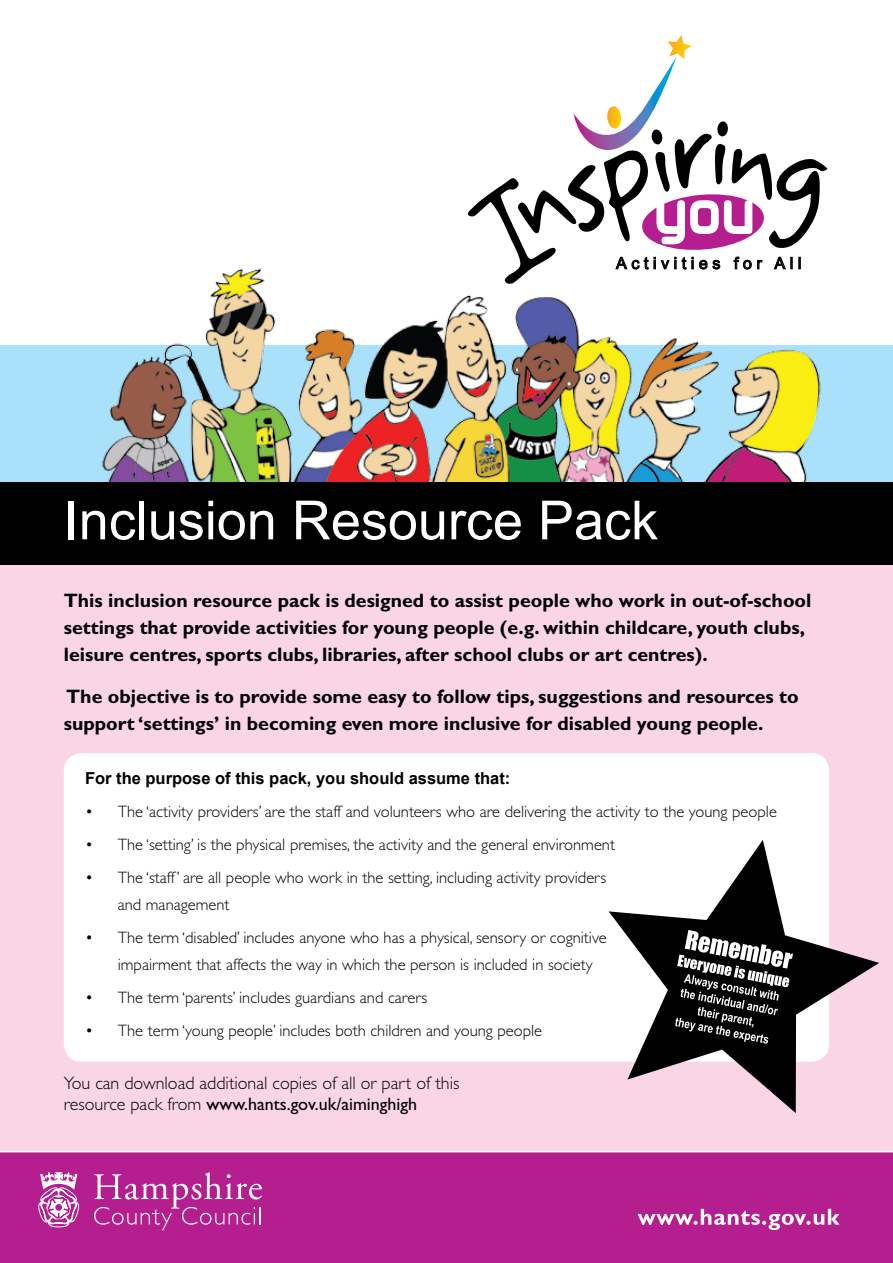
<style>
.page{position:relative;width:893px;height:1263px;background:#fff}
.page>*{position:absolute;margin:0;border:0;box-sizing:border-box;transform-origin:0 0}
.t1{font:54px "Arial";color:#fff}
.t2{font:700 19.5px/27px "Gill Sans";color:#000}
.t3{font:300 18px/21.6px "Gill Sans";color:#000}
.t4{font:300 16.5px/27px "Gill Sans";color:#000}
.t5{font:700 16.5px "Arial";color:#000}
.t6{font:16.2px "Arial";letter-spacing:.28em;color:#000}
.s1{font-weight:400}
</style>
<div class="page">
<div style="left:0;top:548px;width:893px;height:631px;background:#fad5e5"></div>
<div style="left:0;top:345px;width:893px;height:150px;background:#aae1fa"></div>
<img style="left:102px;top:268px;width:719px;height:213px">
<div style="left:0;top:481px;width:893px;height:83px;background:#000"></div>
<svg style="left:466px;top:35px;width:361px;height:249px"></svg>
<div style="left:0;top:1151px;width:893px;height:112px;background:#b41e8e"></div>
<svg style="left:94px;top:1172px;width:168px;height:58px;background:#be3e9e"></svg>
<svg style="left:38px;top:1172px;width:42px;height:55px"></svg>
<div style="left:54px;top:1202px;width:10px;height:10px;border:1px solid #fff;border-radius:50%"></div>
<div style="left:55px;top:1204px;width:7px;height:7px;background:#b41e8e;border-radius:50%"></div>
<svg style="left:638px;top:1209px;width:202px;height:21px"></svg>
<div style="left:64px;top:753px;width:765px;height:309px;background:#fff;border-radius:18px"></div>
<svg style="left:609px;top:840px;width:270px;height:273px"></svg>
<svg style="left:675px;top:930px;width:118px;height:114px;background:#3f3f3f"></svg>
<p class="t6" style="left:616px;top:253px;width:187px">Activities for All</p>
<h1 class="t1" style="left:64px;top:485px;width:596px">Inclusion Resource Pack</h1>
<p class="t2" style="left:64px;top:587px;width:749px">This inclusion resource pack is designed to assist people who work in out-of-school settings that provide activities for young people (e.g. within childcare, youth clubs, leisure centres, sports clubs, libraries, after school clubs or art centres).</p>
<p class="t2" style="left:64px;top:683px;width:736px">The objective is to provide some easy to follow tips, suggestions and resources to support ‘settings’ in becoming even more inclusive for disabled young people.</p>
<p class="t5" style="left:85px;top:768px;width:427px">For the purpose of this pack, you should assume that:</p>
<p class="t4" style="left:85px;top:799px;width:693px">• The ‘activity providers’ are the staff and volunteers who are delivering the activity to the young people</p>
<p class="t4" style="left:85px;top:832px;width:531px">• The ‘setting’ is the physical premises, the activity and the general environment</p>
<p class="t4" style="left:118px;top:865px;width:490px;text-indent:-33px">• The ‘staff’ are all people who work in the setting, including activity providers and management</p>
<p class="t4" style="left:118px;top:925px;width:490px;text-indent:-33px">• The term ‘disabled’ includes anyone who has a physical, sensory or cognitive impairment that affects the way in which the person is included in society</p>
<p class="t4" style="left:85px;top:985px;width:344px">• The term ‘parents’ includes guardians and carers</p>
<p class="t4" style="left:85px;top:1018px;width:459px">• The term ‘young people’ includes both children and young people</p>
<p class="t3" style="left:64px;top:1072px;width:397px">You can download additional copies of all or part of this resource pack from <span class="s1">www.hants.gov.uk/aiminghigh</span></p>
</div>
